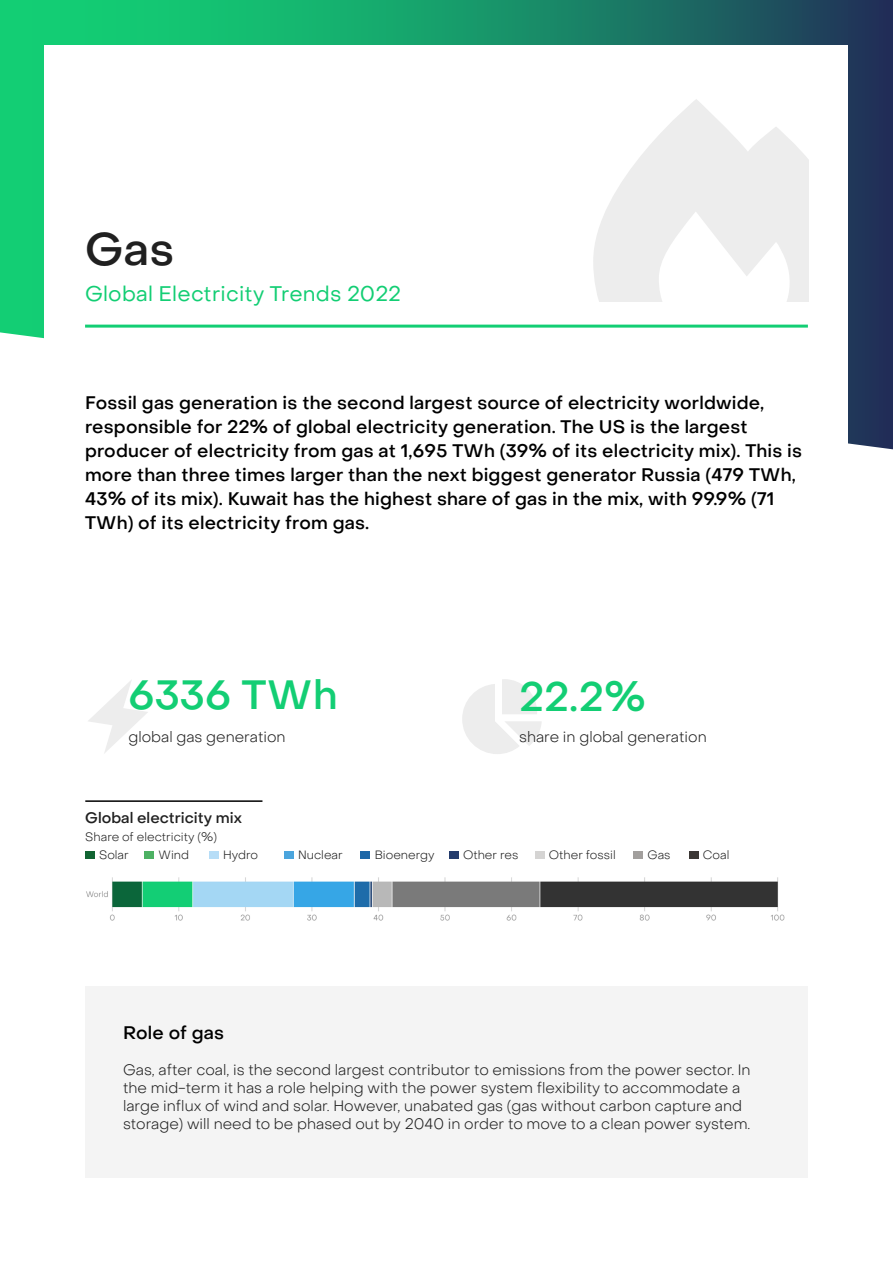
<style>
.page{position:relative;width:893px;height:1263px;background:#fff}
.page>*{position:absolute;margin:0;border:0;box-sizing:border-box;transform-origin:0 0}
.t1{font:75px "Font Awesome 6 Sharp Solid";color:#ededed}
.t2{font:500 45px "Object Sans";color:#202020}
.t3{font:500 40.5px "Object Sans";letter-spacing:.01em;color:#13ce74}
.t4{font:21px "Object Sans";letter-spacing:.01em;color:#13ce74}
.t5{font:500 18px/24px "Object Sans";letter-spacing:.01em;color:#000}
.t6{font:300 15px/18px "Object Sans";color:#202020}
.t7{font:500 15px "Object Sans";color:#202020}
.t8{font:300 12px "Object Sans";color:#202020}
.s1{color:#ededed}
</style>
<div class="page">
<svg style="left:0;top:0;width:893px;height:449px;background:#278d70"></svg>
<div style="left:45px;top:45px;width:803px;height:700px;background:#fff"></div>
<hr style="left:85px;top:325px;width:723px;height:3px;background:#13ce74">
<div style="left:85px;top:986px;width:723px;height:192px;background:#f4f4f4"></div>
<img style="left:85px;top:851px;width:700px;height:70px">
<div style="left:85px;top:851px;width:10px;height:7px;background:#116432"></div>
<div style="left:449px;top:851px;width:9px;height:7px;background:#233b6c"></div>
<div style="left:535px;top:851px;width:9px;height:7px;background:#d5d4d3"></div>
<div style="left:284px;top:851px;width:10px;height:7px;background:#4ba5dd"></div>
<div style="left:209px;top:851px;width:10px;height:7px;background:#b6ddf7"></div>
<div style="left:633px;top:851px;width:10px;height:7px;background:#a29f9d"></div>
<div style="left:689px;top:851px;width:9px;height:7px;background:#3b3735"></div>
<div style="left:361px;top:851px;width:9px;height:7px;background:#1d67a7"></div>
<div style="left:145px;top:851px;width:9px;height:7px;background:#4db163"></div>
<hr style="left:85px;top:800px;width:177px;height:2px;background:#000">
<svg style="left:593px;top:99px;width:263px;height:300px"></svg>
<h2 class="t2" style="left:85px;top:222px;width:91px">Gas</h2>
<p class="t4" style="left:85px;top:281px;width:317px">Global Electricity Trends 2022</p>
<p class="t5" style="left:85px;top:391px;width:719px">Fossil gas generation is the second largest source of electricity worldwide, responsible for 22% of global electricity generation. The US is the largest producer of electricity from gas at 1,695 TWh (39% of its electricity mix). This is more than three times larger than the next biggest generator Russia (479 TWh, 43% of its mix). Kuwait has the highest share of gas in the mix, with 99.9% (71<br>TWh) of its electricity from gas.</p>
<h3 class="t3" style="left:128px;top:670px;width:211px">6336 TWh</h3>
<p class="t6" style="left:128px;top:728px;width:159px">global gas generation</p>
<h1 class="t1" style="left:85px;top:679px;width:67px">□●▼</h1>
<p class="t7" style="left:85px;top:809px;width:158px">Global electricity mix</p>
<p class="t8" style="left:85px;top:830px;width:133px">Share of electricity (%)</p>
<h3 class="t3" style="left:457px;top:672px;width:190px"><span class="s1">▼</span>22.2%</h3>
<p class="t6" style="left:519px;top:728px;width:189px">share in global generation</p>
<p class="t8" style="left:99px;top:848px;width:31px">Solar</p>
<p class="t8" style="left:159px;top:848px;width:32px">Wind</p>
<p class="t8" style="left:223px;top:848px;width:36px">Hydro</p>
<p class="t8" style="left:298px;top:848px;width:46px">Nuclear</p>
<p class="t8" style="left:375px;top:848px;width:61px">Bioenergy</p>
<p class="t8" style="left:463px;top:848px;width:57px">Other res</p>
<p class="t8" style="left:549px;top:848px;width:68px">Other fossil</p>
<p class="t8" style="left:647px;top:848px;width:25px">Gas</p>
<p class="t8" style="left:703px;top:848px;width:28px">Coal</p>
<p class="t5" style="left:123px;top:1021px;width:103px">Role of gas</p>
<p class="t6" style="left:123px;top:1061px;width:629px">Gas, after coal, is the second largest contributor to emissions from the power sector. In the mid-term it has a role helping with the power system flexibility to accommodate a large influx of wind and solar. However, unabated gas (gas without carbon capture and storage) will need to be phased out by 2040 in order to move to a clean power system.</p>
</div>
